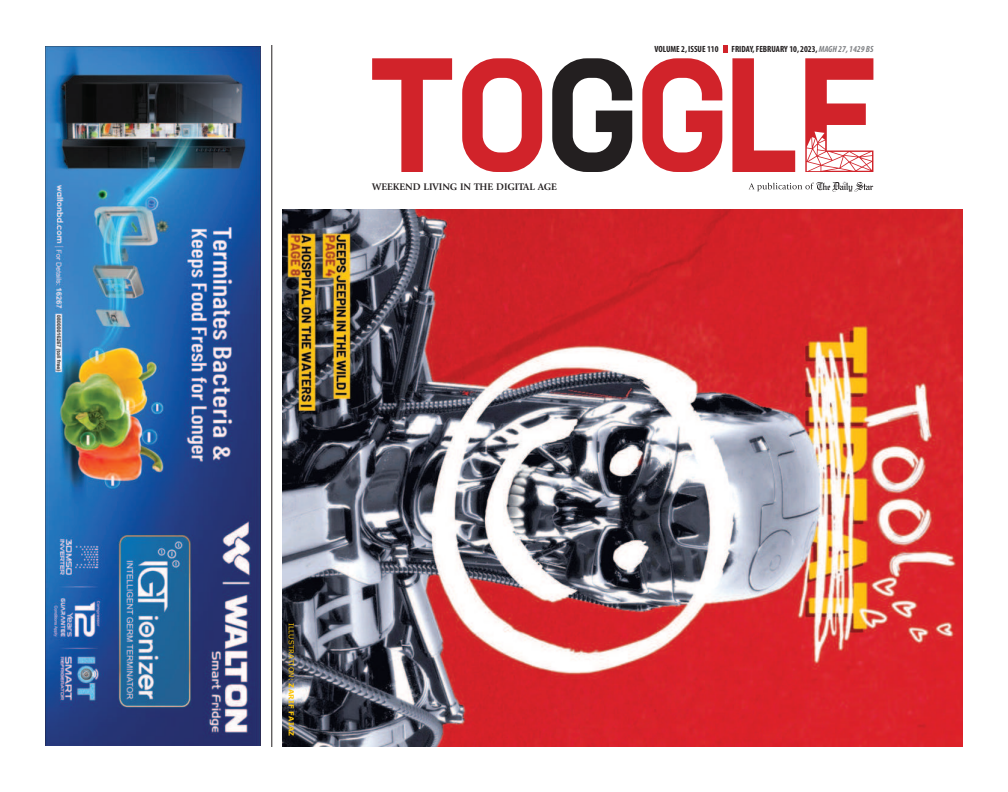
<style>
.page{position:relative;width:1008px;height:792px;background:#fff}
.page>*{position:absolute;margin:0;border:0;box-sizing:border-box;transform-origin:0 0}
.t1{font:700 10px "Giovanni Std";color:#231f20}
.t2{font:700 condensed 9px "Myriad";color:#231f20}
.t3{font:7px "Verdana";letter-spacing:.035em;color:#fec70c}
.s1{font-style:italic;color:#808285}
.s2{font-weight:700}
</style>
<div class="page">
<img style="left:283px;top:210px;width:680px;height:537px">
<hr style="left:272px;top:45px;width:1px;height:702px;background:#231f20">
<svg style="left:723px;top:45px;width:4px;height:7px"></svg>
<svg style="left:749px;top:181px;width:125px;height:11px"></svg>
<svg style="left:372px;top:58px;width:501px;height:114px"></svg>
<svg style="left:552px;top:58px;width:80px;height:114px"></svg>
<img style="left:45px;top:46px;width:216px;height:700px">
<p class="t1" style="left:372px;top:180px;width:186px">WEEKEND LIVING IN THE DIGITAL AGE</p>
<p class="t2" style="left:654px;top:46px;width:66px">VOLUME 2, ISSUE 110</p>
<p class="t2" style="left:732px;top:46px;width:143px">FRIDAY, FEBRUARY 10, 2023, <span class="s1">MAGH 27, 1429 BS</span></p>
<p class="t3" style="left:295px;top:623px;width:115px;rotate:90deg">ILLUSTRATION: <span class="s2">ZARIF FAIAZ</span></p>
</div>
